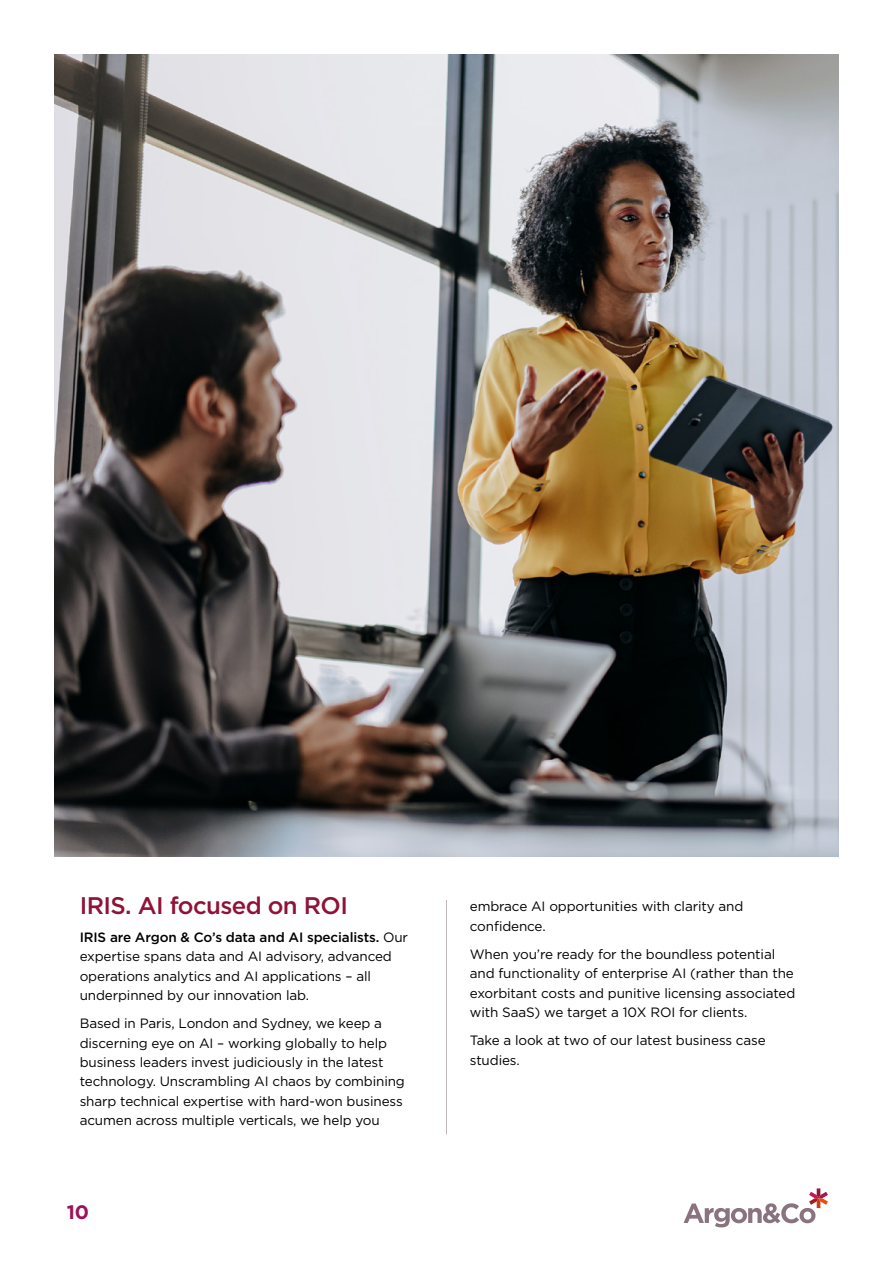
<style>
.page{position:relative;width:893px;height:1263px;background:#fff}
.page>*{position:absolute;margin:0;border:0;box-sizing:border-box;transform-origin:0 0}
.t1{font:500 24px "Gotham";letter-spacing:-.025em;color:#901237}
.t2{font:700 19.5px "Gotham";color:#9d1057}
.t3{font:13.5px/19.5px "Gotham";letter-spacing:-.01em;color:#000}
.s1{font-weight:500}
</style>
<div class="page">
<hr style="left:446px;top:81px;width:1px;height:1053px;background:#c1b5b9">
<svg style="left:684px;top:1188px;width:144px;height:39px"></svg>
<div style="left:397px;top:854px;width:95px;height:45px;background:#fff"></div>
<img style="left:54px;top:54px;width:785px;height:803px">
<h1 class="t1" style="left:80px;top:894px;width:270px">IRIS. AI focused on ROI</h1>
<p class="t3" style="left:80px;top:928px;width:330px"><span class="s1">IRIS are Argon &amp; Co’s data and AI specialists.</span> Our expertise spans data and AI advisory, advanced operations analytics and AI applications – all underpinned by our innovation lab.</p>
<p class="t3" style="left:80px;top:1014px;width:327px">Based in Paris, London and Sydney, we keep a discerning eye on AI – working globally to help business leaders invest judiciously in the latest technology. Unscrambling AI chaos by combining sharp technical expertise with hard-won business acumen across multiple verticals, we help you</p>
<h2 class="t2" style="left:67px;top:1203px;width:23px">10</h2>
<p class="t3" style="left:470px;top:897px;width:275px">embrace AI opportunities with clarity and confidence.</p>
<p class="t3" style="left:470px;top:945px;width:327px">When you’re ready for the boundless potential and functionality of enterprise AI (rather than the exorbitant costs and punitive licensing associated with SaaS) we target a 10X ROI for clients.</p>
<p class="t3" style="left:470px;top:1031px;width:297px">Take a look at two of our latest business case studies.</p>
</div>
